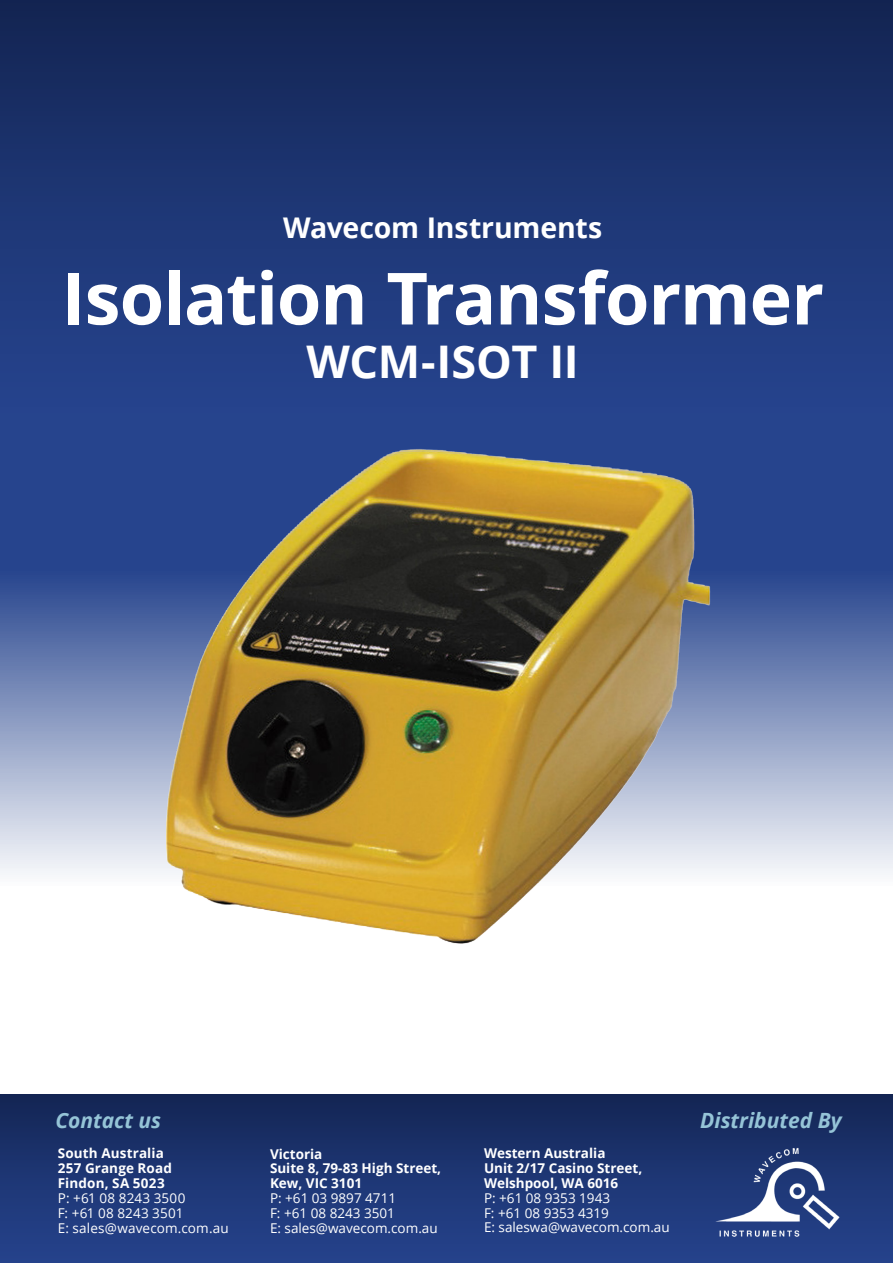
<style>
.page{position:relative;width:893px;height:1263px;background:#fff}
.page>*{position:absolute;margin:0;border:0;box-sizing:border-box;transform-origin:0 0}
.t1{font:700 72px "Open Sans";letter-spacing:-.015em;color:#fff}
.t2{font:700 45px "Open Sans";letter-spacing:-.01em;color:#fff}
.t3{font:700 28.5px "Open Sans";letter-spacing:-.005em;color:#fff}
.heading_3{font:italic 700 21px "Open Sans";color:#95c4d7}
.t4{font:13.5px/14.9px "Open Sans";color:#fff}
.t5{font:700 13.5px/14.9px "Open Sans";color:#fff}
</style>
<div class="page">
<img style="left:0;top:1094px;width:893px;height:169px">
<img style="left:0;top:0;width:893px;height:414px">
<img style="left:711px;top:1142px;width:133px;height:99px">
<svg style="left:0;top:414px;width:893px;height:461px"></svg>
<img style="left:164px;top:440px;width:566px;height:504px">
<p class="t3" style="left:283px;top:208px;width:321px">Wavecom Instruments</p>
<p class="t1" style="left:61px;top:247px;width:764px">Isolation Transformer</p>
<p class="t2" style="left:307px;top:330px;width:274px">WCM-ISOT II</p>
<p class="heading_3" style="left:55px;top:1106px;width:107px">Contact us</p>
<p class="heading_3" style="left:700px;top:1106px;width:143px">Distributed By</p>
<p class="t5" style="left:58px;top:1146px;width:108px">South Australia</p>
<p class="t5" style="left:58px;top:1160px;width:116px">257 Grange Road<br>Findon, SA 5023</p>
<p class="t4" style="left:58px;top:1190px;width:173px">P: +61 08 8243 3500<br>F: +61 08 8243 3501<br>E: sales@wavecom.com.au</p>
<p class="t5" style="left:270px;top:1146px;width:54px">Victoria</p>
<p class="t5" style="left:270px;top:1161px;width:173px">Suite 8, 79-83 High Street,</p>
<p class="t5" style="left:270px;top:1175px;width:94px">Kew, VIC 3101</p>
<p class="t4" style="left:270px;top:1190px;width:128px">P: +61 03 9897 4711</p>
<p class="t4" style="left:270px;top:1205px;width:126px">F: +61 08 8243 3501</p>
<p class="t4" style="left:270px;top:1220px;width:169px">E: sales@wavecom.com.au</p>
<p class="t5" style="left:484px;top:1145px;width:123px">Western Australia</p>
<p class="t5" style="left:484px;top:1160px;width:160px">Unit 2/17 Casino Street,</p>
<p class="t5" style="left:484px;top:1175px;width:136px">Welshpool, WA 6016</p>
<p class="t4" style="left:484px;top:1190px;width:128px">P: +61 08 9353 1943</p>
<p class="t4" style="left:484px;top:1205px;width:126px">F: +61 08 9353 4319</p>
<p class="t4" style="left:484px;top:1220px;width:187px">E: saleswa@wavecom.com.au</p>
</div>
